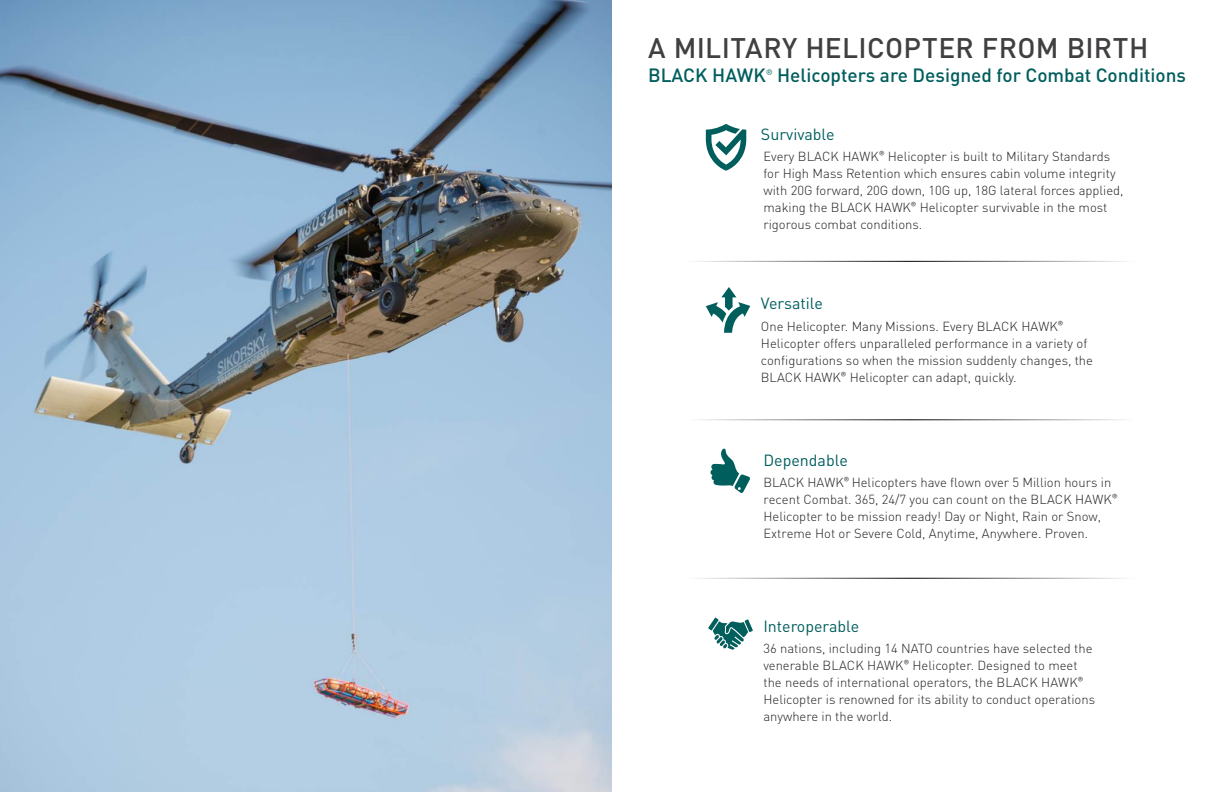
<style>
.page{position:relative;width:1224px;height:792px;background:#fff}
.page>*{position:absolute;margin:0;border:0;box-sizing:border-box;transform-origin:0 0}
.Header_LM{font:500 28px "DINOT";letter-spacing:.01em;color:#413f41}
.t1{font:500 19px "DINOT";color:#005e5d}
.t2{font:16px "DINOT";color:#005e5d}
.t3{font:300 13px/17px "DINOT";color:#231f20}
</style>
<div class="page">
<img style="left:0;top:0;width:612px;height:792px">
<hr style="left:685px;top:261px;width:450px;height:1px;background:#000">
<hr style="left:686px;top:419px;width:449px;height:1px;background:#000">
<hr style="left:686px;top:578px;width:449px;height:1px;background:#000">
<svg style="left:706px;top:124px;width:40px;height:47px"></svg>
<svg style="left:710px;top:449px;width:40px;height:44px"></svg>
<svg style="left:706px;top:287px;width:44px;height:46px"></svg>
<svg style="left:708px;top:618px;width:45px;height:32px"></svg>
<p class="Header_LM" style="left:648px;top:26px;width:502px">A MILITARY HELICOPTER FROM BIRTH</p>
<p class="t1" style="left:648px;top:61px;width:540px">BLACK HAWK<sup>®</sup> Helicopters are Designed for Combat Conditions</p>
<p class="t2" style="left:761px;top:122px;width:75px">Survivable</p>
<p class="t3" style="left:763px;top:147px;width:362px">Every BLACK HAWK<sup>®</sup> Helicopter is built to Military Standards for High Mass Retention which ensures cabin volume integrity with 20G forward, 20G down, 10G up, 18G lateral forces applied, making the BLACK HAWK<sup>®</sup> Helicopter survivable in the most rigorous combat conditions.</p>
<p class="t2" style="left:761px;top:291px;width:63px">Versatile</p>
<p class="t3" style="left:761px;top:316px;width:334px">One Helicopter. Many Missions. Every BLACK HAWK<sup>® </sup>Helicopter offers unparalleled performance in a variety of configurations so when the mission suddenly changes, the BLACK HAWK<sup>®</sup> Helicopter can adapt, quickly.</p>
<p class="t2" style="left:763px;top:448px;width:86px">Dependable</p>
<p class="t3" style="left:763px;top:473px;width:355px">BLACK HAWK<sup>®</sup> Helicopters have flown over 5 Million hours in recent Combat. 365, 24/7 you can count on the BLACK HAWK<sup>® </sup>Helicopter to be mission ready! Day or Night, Rain or Snow, Extreme Hot or Severe Cold, Anytime, Anywhere. Proven.</p>
<p class="t2" style="left:763px;top:614px;width:97px">Interoperable</p>
<p class="t3" style="left:763px;top:638px;width:333px">36 nations, including 14 NATO countries have selected the venerable BLACK HAWK<sup>®</sup> Helicopter. Designed to meet the needs of international operators, the BLACK HAWK<sup>® </sup>Helicopter is renowned for its ability to conduct operations anywhere in the world.</p>
</div>
